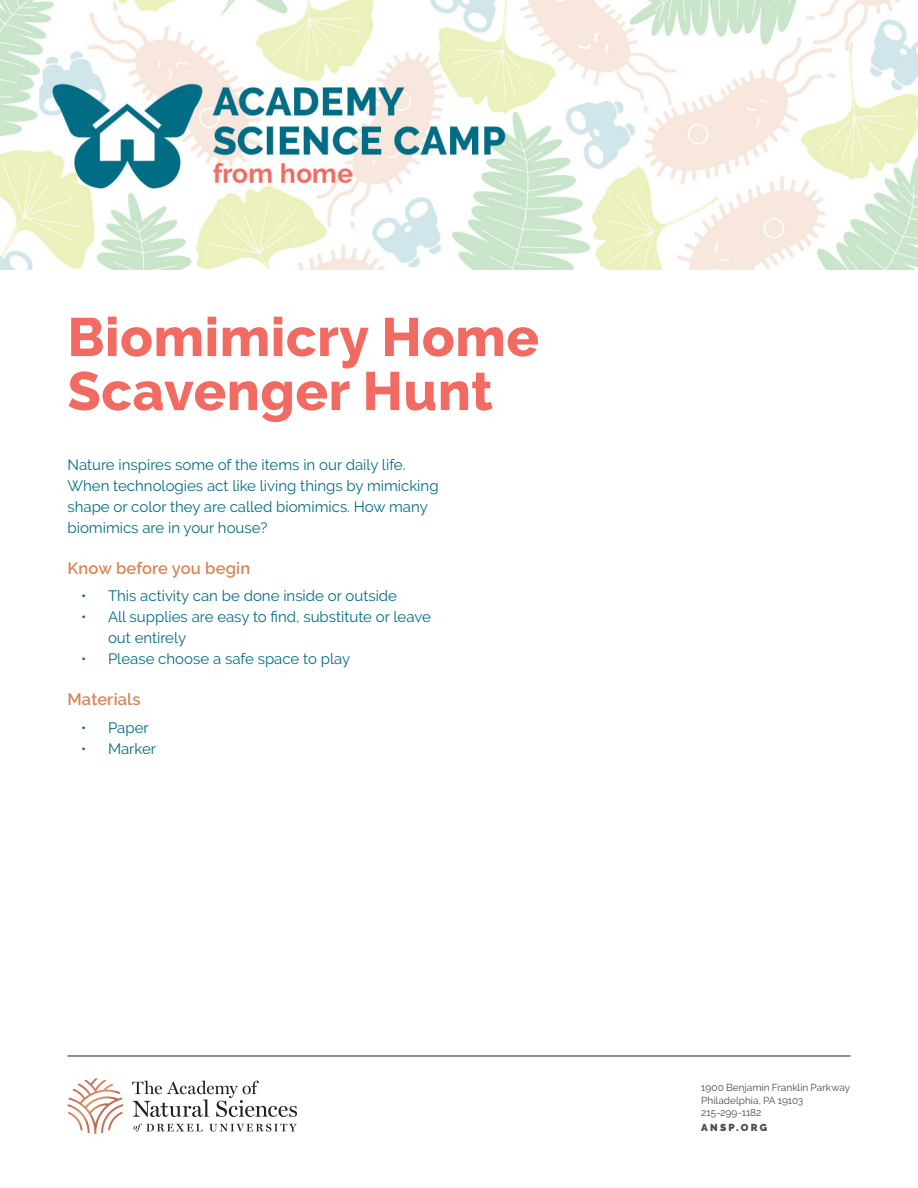
<style>
.page{position:relative;width:918px;height:1188px;background:#fff}
.page>*{position:absolute;margin:0;border:0;box-sizing:border-box;transform-origin:0 0}
.t1{font:800 54px/54px "Raleway";letter-spacing:.01em;color:#f26b63}
.t2{font:600 16.5px "Raleway";letter-spacing:.01em;color:#da8556}
.t3{font:15px/21px "Raleway";color:#016d85}
.Contact_info{font:10.05px/12.6px "Raleway";color:#4b4c4d}
.Body{font:900 10.05px "Raleway";letter-spacing:.225em;color:#4b4c4d}
</style>
<div class="page">
<hr style="left:68px;top:1056px;width:782px;height:1px;background:#231f20">
<svg style="left:209px;top:1124px;width:88px;height:8px"></svg>
<svg style="left:133px;top:1124px;width:70px;height:7px"></svg>
<svg style="left:132px;top:1081px;width:165px;height:36px"></svg>
<svg style="left:67px;top:1078px;width:56px;height:56px"></svg>
<img style="left:0;top:0;width:918px;height:270px">
<p class="t1" style="left:68px;top:310px;width:473px">Biomimicry Home<br>Scavenger Hunt</p>
<p class="t3" style="left:68px;top:454px;width:373px">Nature inspires some of the items in our daily life.<br>When technologies act like living things by mimicking shape or color they are called biomimics. How many biomimics are in your house?</p>
<p class="t2" style="left:68px;top:558px;width:184px">Know before you begin</p>
<p class="t3" style="left:81px;top:586px;width:318px">• This activity can be done inside or outside</p>
<p class="t3" style="left:108px;top:607px;width:324px;text-indent:-27px">• All supplies are easy to find, substitute or leave out entirely</p>
<p class="t3" style="left:81px;top:649px;width:271px">• Please choose a safe space to play</p>
<p class="t2" style="left:68px;top:690px;width:75px">Materials</p>
<p class="t3" style="left:81px;top:717px;width:69px">• Paper</p>
<p class="t3" style="left:81px;top:738px;width:77px">• Marker</p>
<p class="Contact_info" style="left:701px;top:1081px;width:150px">1900 Benjamin Franklin Parkway<br>Philadelphia, PA 19103<br>215-299-1182</p>
<p class="Body" style="left:701px;top:1122px;width:67px">ANSP.ORG</p>
</div>
